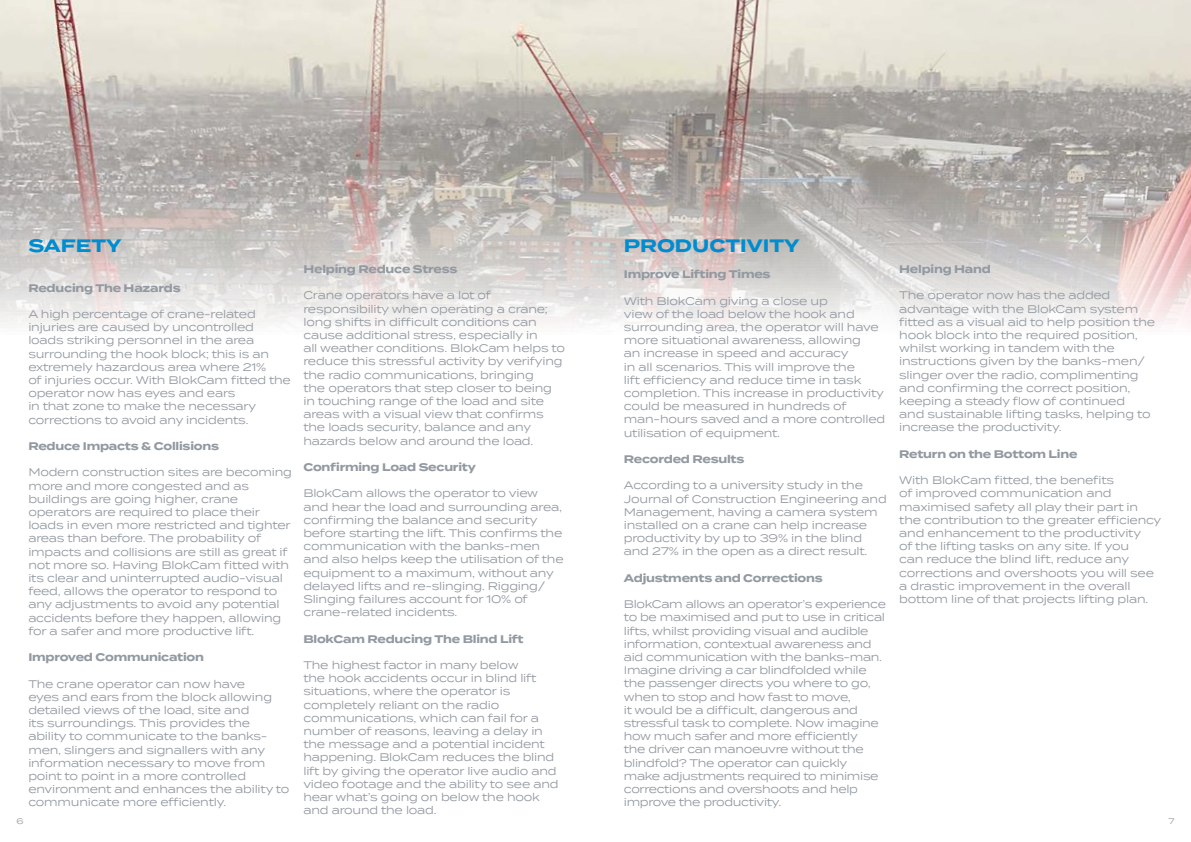
<style>
.page{position:relative;width:1191px;height:842px;background:#fff}
.page>*{position:absolute;margin:0;border:0;box-sizing:border-box;transform-origin:0 0}
.t1{font:700 18px "Termina";color:#008cce}
.t2{font:11px/13.2px "Termina";letter-spacing:-.02em;color:#9299a1}
.t3{font:700 11px "Termina";letter-spacing:-.02em;color:#9299a1}
.t4{font:8px "Termina";color:#9299a1}
</style>
<div class="page">
<img style="left:0;top:0;width:1191px;height:325px">
<h1 class="t1" style="left:28px;top:232px;width:95px">SAFETY</h1>
<p class="t3" style="left:28px;top:280px;width:154px">Reducing The Hazards</p>
<p class="t2" style="left:28px;top:307px;width:264px">A high percentage of crane-related injuries are caused by uncontrolled loads striking personnel in the area surrounding the hook block; this is an extremely hazardous area where 21%<br>of injuries occur. With BlokCam fitted the operator now has eyes and ears<br>in that zone to make the necessary corrections to avoid any incidents.</p>
<p class="t3" style="left:28px;top:438px;width:192px">Reduce Impacts &amp; Collisions</p>
<p class="t2" style="left:28px;top:465px;width:265px">Modern construction sites are becoming more and more congested and as buildings are going higher, crane operators are required to place their loads in even more restricted and tighter areas than before. The probability of impacts and collisions are still as great if not more so. Having BlokCam fitted with its clear and uninterrupted audio-visual feed, allows the operator to respond to any adjustments to avoid any potential accidents before they happen, allowing for a safer and more productive lift.</p>
<p class="t3" style="left:28px;top:649px;width:177px">Improved Communication</p>
<p class="t2" style="left:28px;top:677px;width:263px">The crane operator can now have<br>eyes and ears from the block allowing detailed views of the load, site and<br>its surroundings. This provides the ability to communicate to the banks&shy;men, slingers and signallers with any information necessary to move from point to point in a more controlled environment and enhances the ability to communicate more efficiently.</p>
<p class="t3" style="left:303px;top:261px;width:155px">Helping Reduce Stress</p>
<p class="t2" style="left:303px;top:288px;width:263px">Crane operators have a lot of responsibility when operating a crane; long shifts in difficult conditions can cause additional stress, especially in<br>all weather conditions. BlokCam helps to reduce this stressful activity by verifying the radio communications, bringing<br>the operators that step closer to being in touching range of the load and site areas with a visual view that confirms the loads security, balance and any hazards below and around the load.</p>
<p class="t3" style="left:303px;top:459px;width:174px">Confirming Load Security</p>
<p class="t2" style="left:303px;top:486px;width:262px">BlokCam allows the operator to view and hear the load and surrounding area, confirming the balance and security before starting the lift. This confirms the communication with the banks-men and also helps keep the utilisation of the equipment to a maximum, without any delayed lifts and re-slinging. Rigging/ Slinging failures account for 10% of crane-related incidents.</p>
<p class="t3" style="left:303px;top:631px;width:222px">BlokCam Reducing The Blind Lift</p>
<p class="t2" style="left:303px;top:658px;width:257px">The highest factor in many below<br>the hook accidents occur in blind lift situations, where the operator is completely reliant on the radio communications, which can fail for a number of reasons, leaving a delay in the message and a potential incident happening. BlokCam reduces the blind lift by giving the operator live audio and video footage and the ability to see and hear what’s going on below the hook and around the load.</p>
<h1 class="t1" style="left:624px;top:232px;width:177px">PRODUCTIVITY</h1>
<p class="t3" style="left:624px;top:266px;width:148px">Improve Lifting Times</p>
<p class="t2" style="left:624px;top:294px;width:263px">With BlokCam giving a close up<br>view of the load below the hook and surrounding area, the operator will have more situational awareness, allowing<br>an increase in speed and accuracy<br>in all scenarios. This will improve the<br>lift efficiency and reduce time in task completion. This increase in productivity could be measured in hundreds of man-hours saved and a more controlled utilisation of equipment.</p>
<p class="t3" style="left:624px;top:451px;width:122px">Recorded Results</p>
<p class="t2" style="left:624px;top:478px;width:264px">According to a university study in the Journal of Construction Engineering and Management, having a camera system installed on a crane can help increase productivity by up to 39% in the blind and 27% in the open as a direct result.</p>
<p class="t3" style="left:624px;top:570px;width:200px">Adjustments and Corrections</p>
<p class="t2" style="left:624px;top:597px;width:264px">BlokCam allows an operator’s experience to be maximised and put to use in critical lifts, whilst providing visual and audible information, contextual awareness and aid communication with the banks-man.<br>Imagine driving a car blindfolded while the passenger directs you where to go, when to stop and how fast to move,<br>it would be a difficult, dangerous and stressful task to complete. Now imagine how much safer and more efficiently<br>the driver can manoeuvre without the blindfold? The operator can quickly make adjustments required to minimise corrections and overshoots and help improve the productivity.</p>
<p class="t3" style="left:899px;top:261px;width:93px">Helping Hand</p>
<p class="t2" style="left:899px;top:288px;width:257px">The operator now has the added advantage with the BlokCam system fitted as a visual aid to help position the hook block into the required position, whilst working in tandem with the instructions given by the banks-men/ slinger over the radio, complimenting and confirming the correct position, keeping a steady flow of continued<br>and sustainable lifting tasks, helping to increase the productivity.</p>
<p class="t3" style="left:899px;top:446px;width:180px">Return on the Bottom Line</p>
<p class="t2" style="left:899px;top:473px;width:264px">With BlokCam fitted, the benefits<br>of improved communication and maximised safety all play their part in the contribution to the greater efficiency and enhancement to the productivity<br>of the lifting tasks on any site. If you<br>can reduce the blind lift, reduce any corrections and overshoots you will see a drastic improvement in the overall bottom line of that projects lifting plan.</p>
<p class="t4" style="left:17px;top:816px;width:9px">6</p>
<p class="t4" style="left:1168px;top:816px;width:7px">7</p>
</div>
